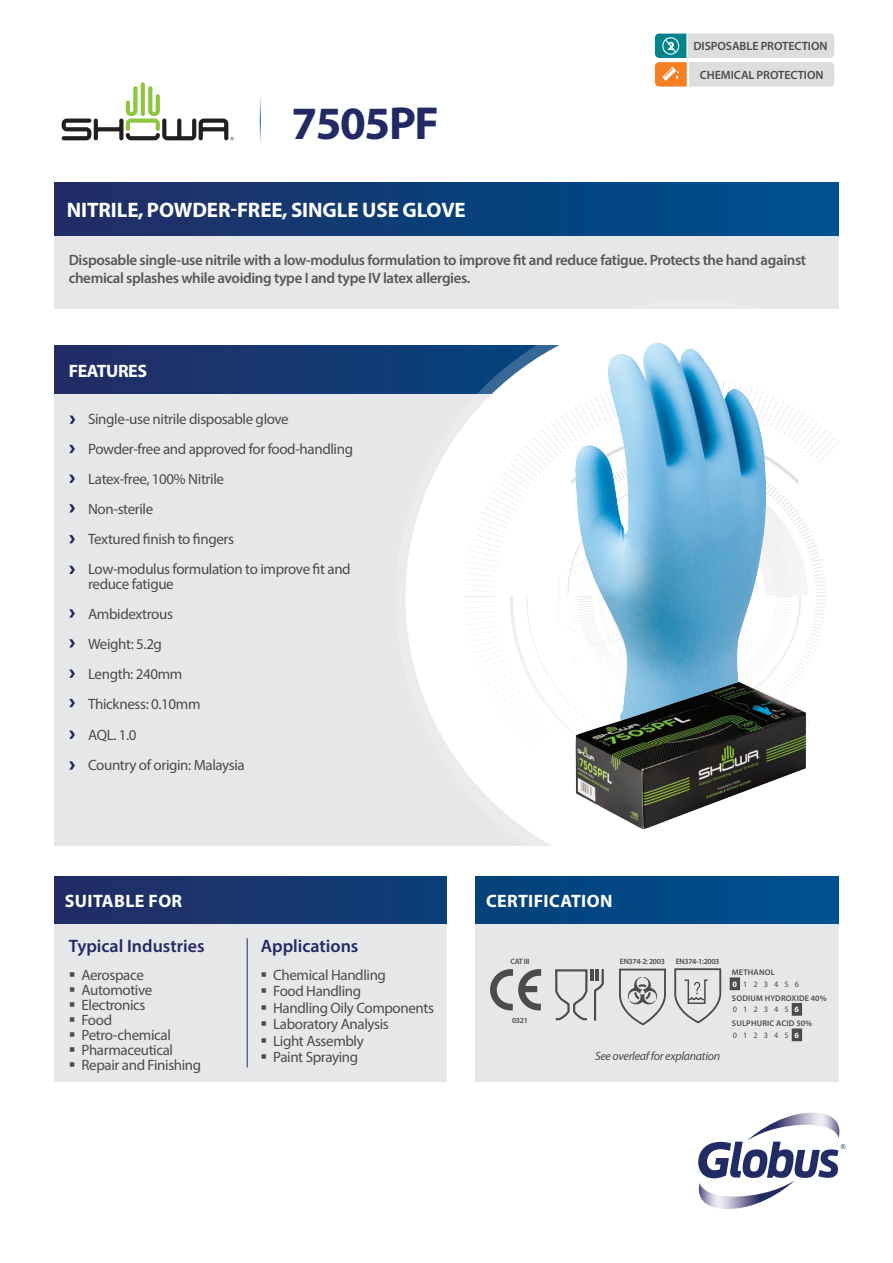
<style>
.page{position:relative;width:893px;height:1263px;background:#fff}
.page>*{position:absolute;margin:0;border:0;box-sizing:border-box;transform-origin:0 0}
.t1{font:700 46.5px "Myriad Pro";letter-spacing:-.03em;color:#222a64}
.Body_Copy{font:700 21px "Myriad Pro";letter-spacing:-.005em;color:#fff}
.Body_Copy-2{font:600 18px "Myriad Pro";color:#222a64}
.Body_Copy-3{font:700 18px "Myriad Pro";letter-spacing:.02em;color:#fff}
.Body_Copy-4{font:700 18px "Myriad Pro";letter-spacing:-.025em;color:#fff}
.Body_Copy-5{font:15px/15px "Myriad Pro";letter-spacing:-.025em;color:#4b4c4d}
.t2{font:600 15px/18px "Myriad Pro";letter-spacing:-.025em;color:#57585a}
.t3{font:600 12px "Myriad Pro";letter-spacing:-.005em;color:#4b4c4d}
.Body_Copy-6{font:italic 12px "Myriad Pro";letter-spacing:-.025em;color:#4b4c4d}
.t4{font:600 8.25px "Myriad Pro";letter-spacing:.02em;color:#4b4c4d}
.t5{font:8.25px "Myriad Pro";color:#4b4c4d}
.t6{font:700 8.25px "Myriad Pro";color:#fff}
.t7{font:600 7.8px "Myriad Pro";letter-spacing:-.04em;color:#4b4c4d}
</style>
<div class="page">
<div style="left:54px;top:183px;width:785px;height:53px;background:linear-gradient(to right,#212c64,#005190)"></div>
<div style="left:54px;top:236px;width:785px;height:72px;background:#e6e7e9"></div>
<div style="left:54px;top:394px;width:579px;height:452px;background:#e6e7e9"></div>
<div style="left:54px;top:346px;width:586px;height:48px;background:#1b356d"></div>
<svg style="left:395px;top:308px;width:444px;height:589px;fill:#fff"></svg>
<svg style="left:641px;top:826px;width:3px;height:20px"></svg>
<div style="left:630px;top:649px;width:9px;height:197px;background:#fff"></div>
<div style="left:618px;top:593px;width:18px;height:253px;background:#fff"></div>
<hr style="left:675px;top:687px;width:3px;height:159px;background:#231f20">
<hr style="left:669px;top:637px;width:3px;height:209px;background:#231f20">
<div style="left:658px;top:649px;width:8px;height:197px;background:#fff"></div>
<div style="left:646px;top:642px;width:18px;height:204px;background:#fff"></div>
<svg style="left:465px;top:377px;width:375px;height:449px"></svg>
<svg style="left:634px;top:703px;width:114px;height:114px;background:#3a3c32"></svg>
<svg style="left:698px;top:1113px;width:148px;height:96px"></svg>
<div style="left:475px;top:924px;width:364px;height:158px;background:#e6e7e9"></div>
<div style="left:475px;top:876px;width:364px;height:48px;background:#014986"></div>
<div style="left:54px;top:924px;width:392px;height:158px;background:#e6e7e9"></div>
<div style="left:54px;top:876px;width:392px;height:48px;background:linear-gradient(to right,#232c64,#0c3f79)"></div>
<hr style="left:247px;top:938px;width:1px;height:129px;background:#222a64">
<svg style="left:141px;top:82px;width:4px;height:34px"></svg>
<svg style="left:62px;top:86px;width:172px;height:54px"></svg>
<svg style="left:70px;top:416px;width:5px;height:8px"></svg>
<svg style="left:69px;top:445px;width:6px;height:8px"></svg>
<svg style="left:69px;top:475px;width:6px;height:8px"></svg>
<svg style="left:69px;top:504px;width:6px;height:8px"></svg>
<svg style="left:69px;top:535px;width:6px;height:8px"></svg>
<svg style="left:69px;top:566px;width:6px;height:8px"></svg>
<svg style="left:69px;top:609px;width:6px;height:9px"></svg>
<svg style="left:69px;top:639px;width:6px;height:8px"></svg>
<svg style="left:69px;top:669px;width:6px;height:9px"></svg>
<svg style="left:69px;top:699px;width:6px;height:8px"></svg>
<svg style="left:69px;top:730px;width:6px;height:9px"></svg>
<svg style="left:69px;top:761px;width:6px;height:9px"></svg>
<hr style="left:260px;top:95px;width:1px;height:49px;background:#005292">
<div style="left:653px;top:32px;width:183px;height:27px;background:#dcdddf;border-radius:6px"></div>
<div style="left:652px;top:30px;width:185px;height:31px;border:3px solid #fff;border-radius:6px"></div>
<img style="left:575px;top:342px;width:191px;height:394px">
<img style="left:637px;top:682px;width:102px;height:33px">
<svg style="left:674px;top:968px;width:47px;height:55px"></svg>
<svg style="left:619px;top:968px;width:47px;height:57px"></svg>
<div style="left:653px;top:61px;width:183px;height:27px;background:#dcdddf;border-radius:6px"></div>
<div style="left:652px;top:59px;width:185px;height:31px;border:3px solid #fff;border-radius:6px"></div>
<svg style="left:655px;top:33px;width:35px;height:54px;background:#a0a383"></svg>
<svg style="left:490px;top:969px;width:51px;height:41px"></svg>
<svg style="left:555px;top:969px;width:49px;height:52px"></svg>
<hr style="left:595px;top:969px;width:4px;height:12px;background:#4b4c4d">
<hr style="left:590px;top:969px;width:4px;height:12px;background:#4b4c4d">
<svg style="left:730px;top:977px;width:72px;height:64px"></svg>
<p class="t3" style="left:693px;top:39px;width:136px">DISPOSABLE PROTECTION</p>
<p class="t1" style="left:291px;top:93px;width:149px">7505PF</p>
<p class="Body_Copy" style="left:67px;top:196px;width:400px">NITRILE, POWDER-FREE, SINGLE USE GLOVE</p>
<p class="t3" style="left:700px;top:67px;width:125px">CHEMICAL PROTECTION</p>
<p class="t2" style="left:69px;top:250px;width:739px">Disposable single-use nitrile with a low-modulus formulation to improve fit and reduce fatigue. Protects the hand against chemical splashes while avoiding type I and type IV latex allergies.</p>
<p class="Body_Copy-4" style="left:69px;top:360px;width:80px">FEATURES</p>
<p class="Body_Copy-5" style="left:88px;top:411px;width:202px">Single-use nitrile disposable glove</p>
<p class="Body_Copy-5" style="left:88px;top:441px;width:266px">Powder-free and approved for food-handling</p>
<p class="Body_Copy-5" style="left:88px;top:471px;width:137px">Latex-free, 100% Nitrile</p>
<p class="Body_Copy-5" style="left:88px;top:501px;width:67px">Non-sterile</p>
<p class="Body_Copy-5" style="left:88px;top:531px;width:147px">Textured finish to fingers</p>
<p class="Body_Copy-5" style="left:88px;top:561px;width:264px">Low-modulus formulation to improve fit and reduce fatigue</p>
<p class="Body_Copy-5" style="left:88px;top:606px;width:86px">Ambidextrous</p>
<p class="Body_Copy-5" style="left:88px;top:636px;width:75px">Weight: 5.2g</p>
<p class="Body_Copy-5" style="left:88px;top:666px;width:96px">Length: 240mm</p>
<p class="Body_Copy-5" style="left:88px;top:696px;width:114px">Thickness: 0.10mm</p>
<p class="Body_Copy-5" style="left:88px;top:727px;width:50px">AQL. 1.0</p>
<p class="Body_Copy-5" style="left:88px;top:757px;width:158px">Country of origin: Malaysia</p>
<p class="Body_Copy-3" style="left:65px;top:889px;width:119px">SUITABLE FOR</p>
<p class="Body_Copy-2" style="left:69px;top:934px;width:137px">Typical Industries</p>
<p class="Body_Copy-5" style="left:81px;top:967px;width:64px">Aerospace</p>
<p class="Body_Copy-5" style="left:81px;top:982px;width:72px">Automotive</p>
<p class="Body_Copy-5" style="left:81px;top:997px;width:66px">Electronics</p>
<p class="Body_Copy-5" style="left:81px;top:1012px;width:32px">Food</p>
<p class="Body_Copy-5" style="left:81px;top:1027px;width:91px">Petro-chemical</p>
<p class="Body_Copy-5" style="left:81px;top:1042px;width:93px">Pharmaceutical</p>
<p class="Body_Copy-5" style="left:81px;top:1057px;width:121px">Repair and Finishing</p>
<p class="Body_Copy-2" style="left:261px;top:934px;width:99px">Applications</p>
<p class="Body_Copy-5" style="left:273px;top:967px;width:114px">Chemical Handling</p>
<p class="Body_Copy-5" style="left:273px;top:983px;width:90px">Food Handling</p>
<p class="Body_Copy-5" style="left:273px;top:1000px;width:162px">Handling Oily Components</p>
<p class="Body_Copy-5" style="left:273px;top:1016px;width:117px">Laboratory Analysis</p>
<p class="Body_Copy-5" style="left:273px;top:1033px;width:92px">Light Assembly</p>
<p class="Body_Copy-5" style="left:273px;top:1049px;width:87px">Paint Spraying</p>
<p class="Body_Copy-3" style="left:486px;top:889px;width:128px">CERTIFICATION</p>
<p class="t7" style="left:510px;top:957px;width:20px">CAT III</p>
<p class="t7" style="left:512px;top:1015px;width:17px">0321</p>
<p class="t7" style="left:620px;top:957px;width:46px">EN374-2: 2003</p>
<p class="t7" style="left:676px;top:957px;width:45px">EN374-1:2003</p>
<p class="Body_Copy-6" style="left:595px;top:1048px;width:127px">See overleaf for explanation</p>
<p class="t4" style="left:732px;top:967px;width:44px">METHANOL</p>
<p class="t6" style="left:733px;top:979px;width:6px">0</p>
<p class="t5" style="left:743px;top:979px;width:6px">1</p>
<p class="t5" style="left:753px;top:979px;width:6px">2</p>
<p class="t5" style="left:764px;top:979px;width:6px">3</p>
<p class="t5" style="left:774px;top:979px;width:6px">4</p>
<p class="t5" style="left:784px;top:979px;width:6px">5</p>
<p class="t5" style="left:795px;top:979px;width:6px">6</p>
<p class="t4" style="left:732px;top:993px;width:96px">SODIUM HYDROXIDE 40%</p>
<p class="t5" style="left:733px;top:1004px;width:6px">0</p>
<p class="t5" style="left:743px;top:1004px;width:6px">1</p>
<p class="t5" style="left:753px;top:1004px;width:6px">2</p>
<p class="t5" style="left:764px;top:1004px;width:6px">3</p>
<p class="t5" style="left:774px;top:1004px;width:6px">4</p>
<p class="t5" style="left:784px;top:1004px;width:6px">5</p>
<p class="t6" style="left:795px;top:1004px;width:6px">6</p>
<p class="t4" style="left:732px;top:1018px;width:82px">SULPHURIC ACID 50%</p>
<p class="t5" style="left:733px;top:1030px;width:6px">0</p>
<p class="t5" style="left:743px;top:1030px;width:6px">1</p>
<p class="t5" style="left:753px;top:1030px;width:6px">2</p>
<p class="t5" style="left:764px;top:1030px;width:6px">3</p>
<p class="t5" style="left:774px;top:1030px;width:6px">4</p>
<p class="t5" style="left:784px;top:1030px;width:6px">5</p>
<p class="t6" style="left:795px;top:1030px;width:6px">6</p>
</div>
